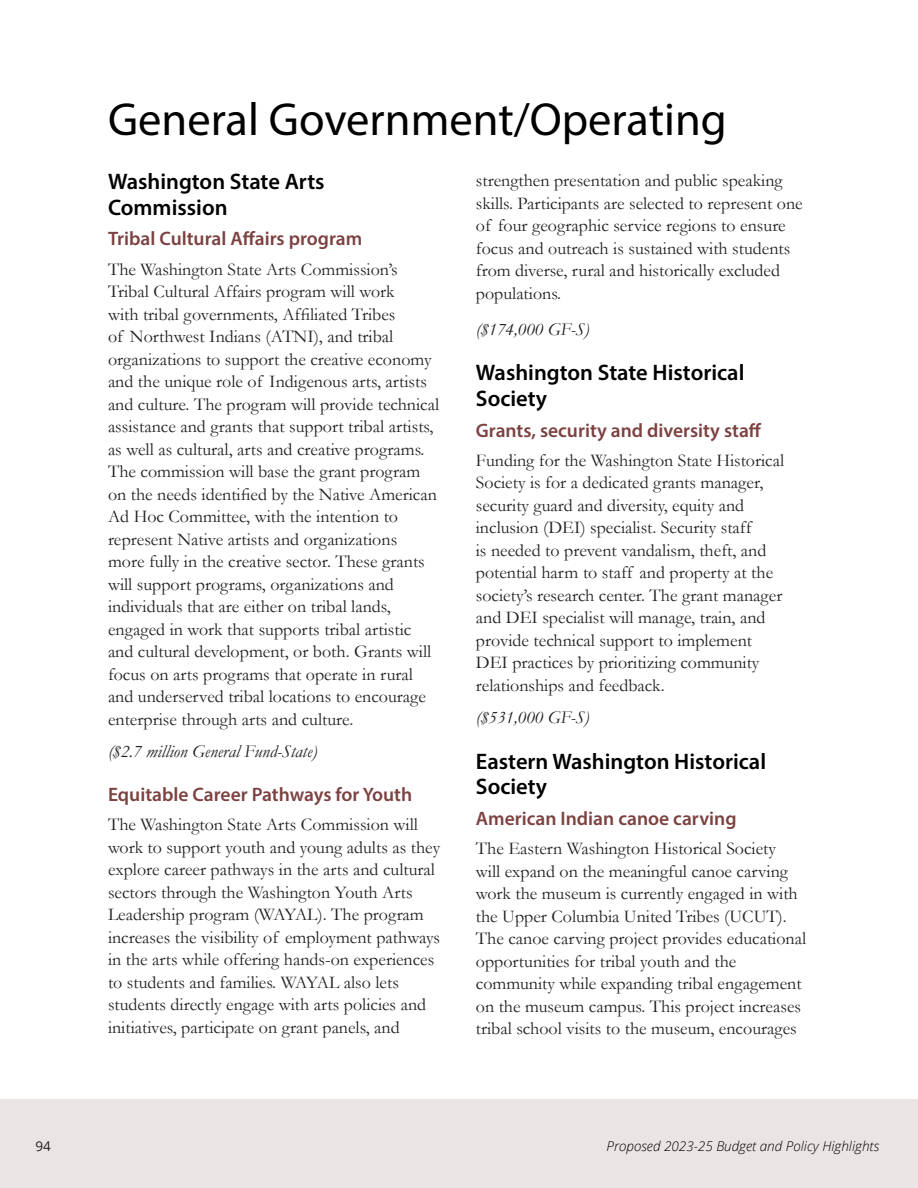
<style>
.page{position:relative;width:918px;height:1188px;background:#fff}
.page>*{position:absolute;margin:0;border:0;box-sizing:border-box;transform-origin:0 0}
.Section_Heading{font:46.5px "Myriad Pro";color:#000}
.Heading_1{font:600 22.5px/25.5px "Myriad Pro";color:#000}
.Heading_2___space{font:600 19.5px "Myriad Pro";color:#7c4241}
.Body_Gar_Dollar{font:18px/22.5px "Garamond";color:#231f20}
.Body_Gar{font:18px/22.5px "Garamond";color:#231f20}
.dollar_amount{font:italic 18px "Garamond";color:#231f20}
.t1{font:italic 300 13.5px "Open Sans";color:#000}
.t2{font:13.5px "Open Sans";color:#231f20}
</style>
<div class="page">
<div style="left:0;top:1099px;width:918px;height:89px;background:#ebe4e4"></div>
<p class="Section_Heading" style="left:108px;top:91px;width:620px">General Government/Operating</p>
<p class="Heading_1" style="left:108px;top:168px;width:218px">Washington State Arts<br>Commission</p>
<p class="Heading_2___space" style="left:108px;top:226px;width:256px">Tribal Cultural Affairs program</p>
<p class="Body_Gar_Dollar" style="left:108px;top:257px;width:333px">The Washington State Arts Commission’s Tribal Cultural Affairs program will work<br>with tribal governments, Affiliated Tribes<br>of Northwest Indians (ATNI), and tribal organizations to support the creative economy and the unique role of Indigenous arts, artists and culture. The program will provide technical assistance and grants that support tribal artists, as well as cultural, arts and creative programs.<br>The commission will base the grant program on the needs identified by the Native American Ad Hoc Committee, with the intention to represent Native artists and organizations<br>more fully in the creative sector. These grants will support programs, organizations and individuals that are either on tribal lands, engaged in work that supports tribal artistic and cultural development, or both. Grants will focus on arts programs that operate in rural and underserved tribal locations to encourage enterprise through arts and culture.</p>
<p class="dollar_amount" style="left:108px;top:739px;width:211px">($2.7 million General Fund-State)</p>
<p class="Heading_2___space" style="left:108px;top:782px;width:306px">Equitable Career Pathways for Youth</p>
<p class="Body_Gar" style="left:108px;top:813px;width:334px">The Washington State Arts Commission will work to support youth and young adults as they explore career pathways in the arts and cultural sectors through the Washington Youth Arts Leadership program (WAYAL). The program increases the visibility of employment pathways in the arts while offering hands-on experiences to students and families. WAYAL also lets students directly engage with arts policies and initiatives, participate on grant panels, and</p>
<p class="Body_Gar" style="left:476px;top:169px;width:328px">strengthen presentation and public speaking skills. Participants are selected to represent one of four geographic service regions to ensure focus and outreach is sustained with students from diverse, rural and historically excluded populations.</p>
<p class="dollar_amount" style="left:476px;top:317px;width:115px">($174,000 GF-S)</p>
<p class="Heading_1" style="left:476px;top:360px;width:270px">Washington State Historical<br>Society</p>
<p class="Heading_2___space" style="left:476px;top:418px;width:287px">Grants, security and diversity staff</p>
<p class="Body_Gar_Dollar" style="left:476px;top:449px;width:310px">Funding for the Washington State Historical Society is for a dedicated grants manager, security guard and diversity, equity and inclusion (DEI) specialist. Security staff<br>is needed to prevent vandalism, theft, and potential harm to staff and property at the society’s research center. The grant manager and DEI specialist will manage, train, and provide technical support to implement DEI practices by prioritizing community relationships and feedback.</p>
<p class="dollar_amount" style="left:476px;top:705px;width:115px">($531,000 GF-S)</p>
<p class="Heading_1" style="left:476px;top:748px;width:292px">Eastern Washington Historical<br>Society</p>
<p class="Heading_2___space" style="left:476px;top:806px;width:262px">American Indian canoe carving</p>
<p class="Body_Gar" style="left:476px;top:837px;width:332px">The Eastern Washington Historical Society<br>will expand on the meaningful canoe carving work the museum is currently engaged in with the Upper Columbia United Tribes (UCUT).<br>The canoe carving project provides educational opportunities for tribal youth and the community while expanding tribal engagement on the museum campus. This project increases tribal school visits to the museum, encourages</p>
<p class="t2" style="left:35px;top:1137px;width:17px">94</p>
<p class="t1" style="left:607px;top:1137px;width:274px">Proposed 2023-25 Budget and Policy Highlights</p>
</div>
